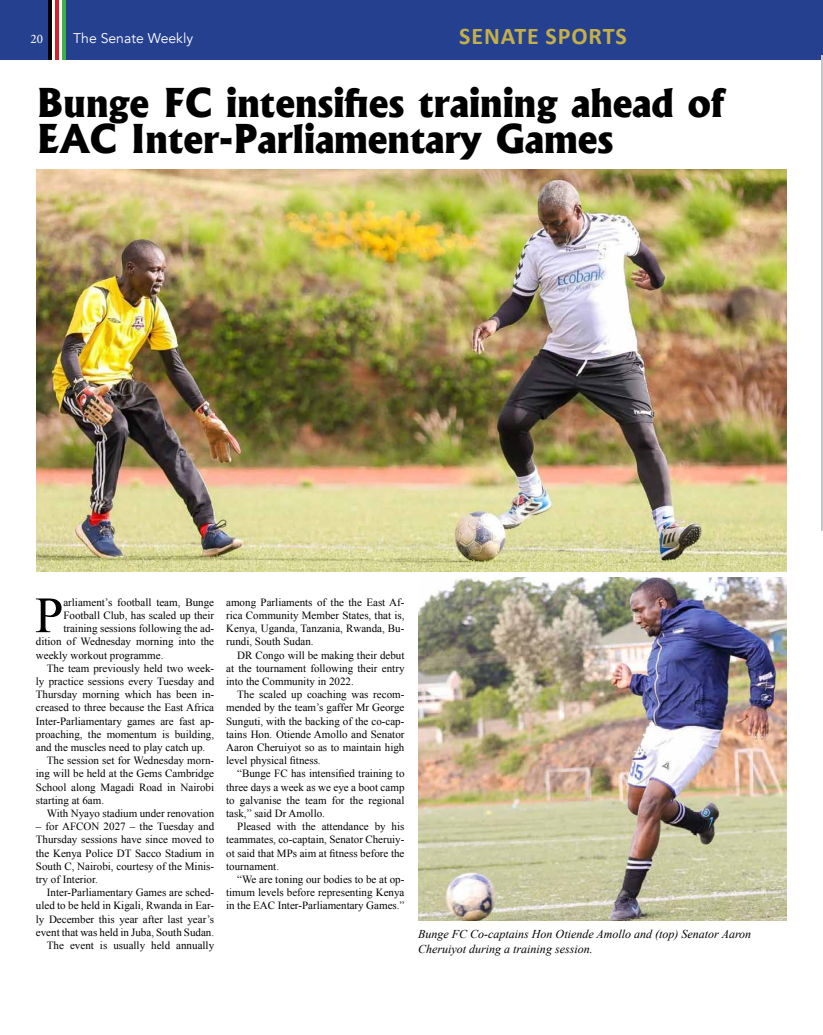
<style>
.page{position:relative;width:823px;height:1035px;background:#fff}
.page>*{position:absolute;margin:0;border:0;box-sizing:border-box;transform-origin:0 0}
.t1{font:50.9px "Times New Roman";color:#000}
.t2{font:800 38px/36px "Albertus";color:#000}
.t3{font:700 24px "Calibri";letter-spacing:.04em;color:#c3b049}
.t4{font:14px "Avenir";color:#fff}
.t5{font:13px "Minion Pro";color:#fff}
.t6{font:italic 12px/14.4px "Times New Roman";color:#000}
.t7{font:11px/13.2px "Times New Roman";color:#000;text-align:justify}
</style>
<div class="page">
<div style="left:0;top:0;width:822px;height:60px;background:#25408f"></div>
<hr style="left:48px;top:0;width:4px;height:59px;background:#000">
<div style="left:54px;top:0;width:5px;height:59px;background:#d2232a"></div>
<div style="left:61px;top:0;width:5px;height:59px;background:#41ad49"></div>
<hr style="left:53px;top:0;width:2px;height:59px;background:#fff">
<hr style="left:59px;top:0;width:3px;height:59px;background:#fff">
<hr style="left:821px;top:55px;width:1px;height:476px;background:#c4c6c8">
<img style="left:37px;top:170px;width:748px;height:402px">
<img style="left:418px;top:577px;width:367px;height:343px">
<h3 class="t3" style="left:459px;top:19px;width:169px">SENATE SPORTS</h3>
<p class="t5" style="left:31px;top:30px;width:14px">20</p>
<p class="t4" style="left:73px;top:30px;width:121px">The Senate Weekly</p>
<h2 class="t2" style="left:37px;top:85px;width:689px">Bunge FC intensifies training ahead of<br>EAC Inter-Parliamentary Games</h2>
<h1 class="t1" style="left:35px;top:581px;width:30px">P</h1>
<p class="t7" style="left:63px;top:595px;width:152px">arliament’s football team, Bunge</p>
<p class="t7" style="left:63px;top:608px;width:152px">Football Club, has scaled up their</p>
<p class="t7" style="left:63px;top:622px;width:152px">training sessions following the ad-</p>
<p class="t7" style="left:36px;top:635px;width:180px">dition of Wednesday morning into the</p>
<p class="t7" style="left:36px;top:648px;width:129px">weekly workout programme.</p>
<p class="t7" style="left:47px;top:661px;width:169px">The team previously held two week-</p>
<p class="t7" style="left:36px;top:674px;width:180px">ly practice sessions every Tuesday and</p>
<p class="t7" style="left:36px;top:688px;width:180px">Thursday morning which has been in-</p>
<p class="t7" style="left:36px;top:701px;width:180px">creased to three because the East Africa</p>
<p class="t7" style="left:36px;top:714px;width:180px">Inter-Parliamentary games are fast ap-</p>
<p class="t7" style="left:36px;top:727px;width:180px">proaching, the momentum is building,</p>
<p class="t7" style="left:36px;top:740px;width:171px">and the muscles need to play catch up.</p>
<p class="t7" style="left:47px;top:754px;width:169px">The session set for Wednesday morn-</p>
<p class="t7" style="left:36px;top:767px;width:180px">ing will be held at the Gems Cambridge</p>
<p class="t7" style="left:36px;top:780px;width:180px">School along Magadi Road in Nairobi</p>
<p class="t7" style="left:36px;top:793px;width:70px">starting at 6am.</p>
<p class="t7" style="left:47px;top:806px;width:169px">With Nyayo stadium under renovation</p>
<p class="t7" style="left:36px;top:820px;width:180px">– for AFCON 2027 – the Tuesday and Thursday sessions have since moved to the Kenya Police DT Sacco Stadium in South C, Nairobi, courtesy of the Minis&shy;try of Interior.</p>
<p class="t7" style="left:36px;top:886px;width:180px;text-align:right">Inter-Parliamentary Games are sched&shy;uled to be held in Kigali, Rwanda in Ear&shy;ly December this year after last year’s event that was held in Juba, South Sudan.<br>The event is usually held annually</p>
<p class="t7" style="left:226px;top:595px;width:180px">among Parliaments of the the East Af&shy;rica Community Member States, that is, Kenya, Uganda, Tanzania, Rwanda, Bu&shy;rundi, South Sudan.</p>
<p class="t7" style="left:226px;top:648px;width:180px;text-indent:11px">DR Congo will be making their debut at the tournament following their entry into the Community in 2022.</p>
<p class="t7" style="left:226px;top:688px;width:180px;text-indent:11px">The scaled up coaching was recom&shy;mended by the team’s gaffer Mr George Sunguti, with the backing of the co-cap&shy;tains Hon. Otiende Amollo and Senator Aaron Cheruiyot so as to maintain high level physical fitness.</p>
<p class="t7" style="left:226px;top:767px;width:180px;text-indent:11px">“Bunge FC has intensified training to three days a week as we eye a boot camp to galvanise the team for the regional task,” said Dr Amollo.</p>
<p class="t7" style="left:226px;top:820px;width:180px;text-indent:11px">Pleased with the attendance by his teammates, co-captain, Senator Cheruiy&shy;ot said that MPs aim at fitness before the tournament.</p>
<p class="t7" style="left:226px;top:872px;width:180px;text-indent:11px">“We are toning our bodies to be at op&shy;timum levels before representing Kenya in the EAC Inter-Parliamentary Games.”</p>
<p class="t6" style="left:418px;top:927px;width:334px">Bunge FC Co-captains Hon Otiende Amollo and (top) Senator Aaron<br>Cheruiyot during a training session.</p>
</div>
